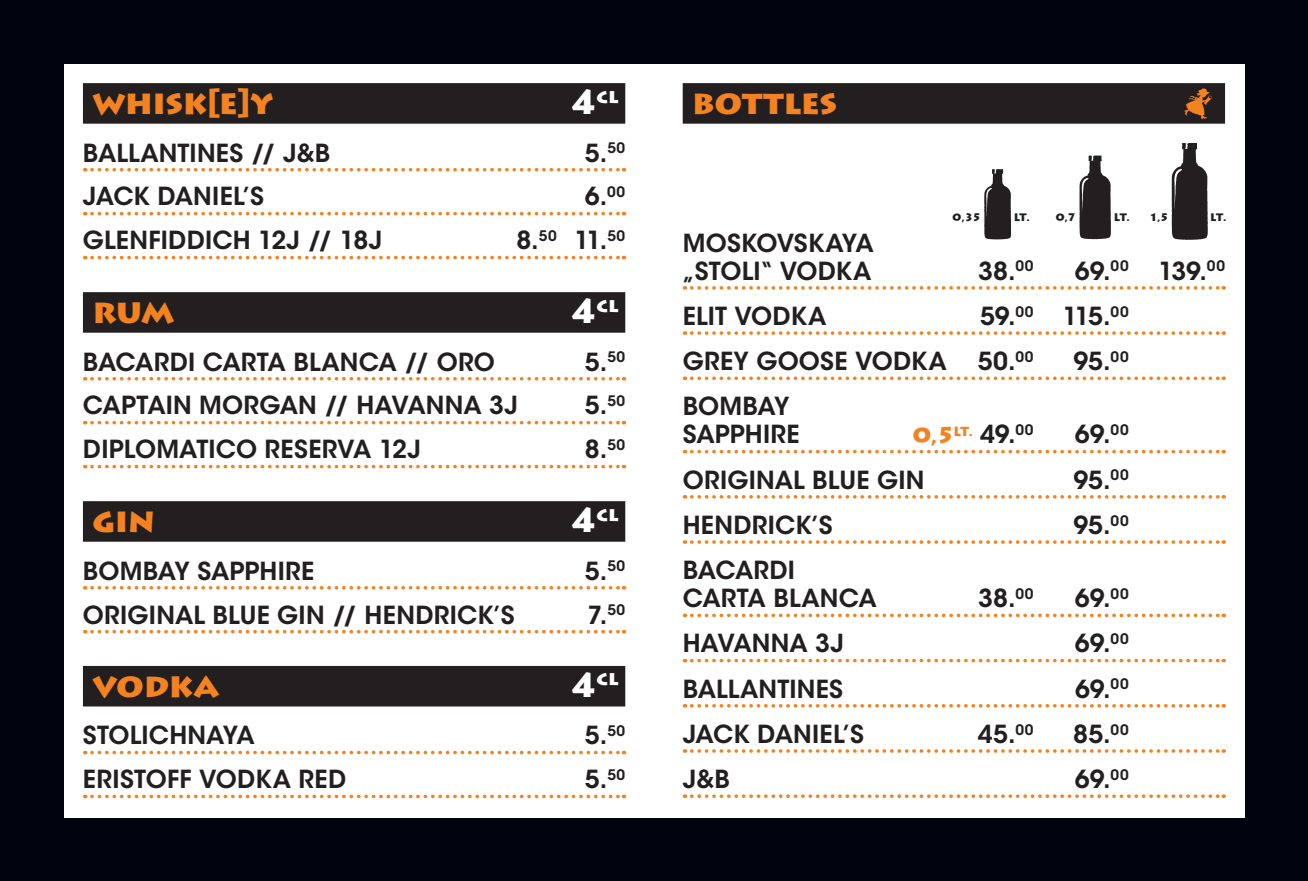
<style>
.page{position:relative;width:1308px;height:881px;background:#fff}
.page>*{position:absolute;margin:0;border:0;box-sizing:border-box;transform-origin:0 0}
.t1{font:900 33.75px "Lithos Pro";letter-spacing:-.01em;color:#f58220}
.t2{font:600 24.75px/28.1px "ITC Avant Garde Std";letter-spacing:.005em;color:#231f20}
.t3{font:900 22.5px "Lithos Pro";color:#f58220}
.t4{font:900 19.57px "Lithos Pro";color:#fff}
.t5{font:900 10.8px "Lithos Pro";letter-spacing:-.04em;color:#231f20}
.s1{font-size:33.75px}
.s2{font-family:"ITC Avant Garde Std";font-weight:600;font-size:24.75px;color:#231f20}
</style>
<div class="page">
<div style="left:0;top:0;width:1307px;height:880px;background:#00040f"></div>
<div style="left:64px;top:64px;width:1180px;height:752px;background:#fff"></div>
<div style="left:83px;top:83px;width:542px;height:41px;background:#231f20"></div>
<svg style="left:92px;top:168px;width:532px;height:3px"></svg>
<svg style="left:92px;top:212px;width:532px;height:3px"></svg>
<svg style="left:92px;top:256px;width:532px;height:3px"></svg>
<div style="left:83px;top:292px;width:542px;height:40px;background:#231f20"></div>
<svg style="left:92px;top:377px;width:532px;height:3px"></svg>
<svg style="left:92px;top:420px;width:532px;height:4px"></svg>
<svg style="left:92px;top:464px;width:532px;height:4px"></svg>
<div style="left:83px;top:501px;width:542px;height:40px;background:#231f20"></div>
<svg style="left:92px;top:586px;width:532px;height:3px"></svg>
<svg style="left:92px;top:629px;width:532px;height:4px"></svg>
<div style="left:83px;top:665px;width:542px;height:41px;background:#231f20"></div>
<svg style="left:92px;top:750px;width:532px;height:4px"></svg>
<svg style="left:92px;top:794px;width:532px;height:4px"></svg>
<div style="left:682px;top:83px;width:543px;height:41px;background:#231f20"></div>
<svg style="left:691px;top:286px;width:533px;height:3px"></svg>
<svg style="left:691px;top:331px;width:533px;height:4px"></svg>
<svg style="left:691px;top:376px;width:533px;height:4px"></svg>
<svg style="left:691px;top:449px;width:533px;height:4px"></svg>
<svg style="left:691px;top:495px;width:533px;height:3px"></svg>
<svg style="left:691px;top:540px;width:533px;height:3px"></svg>
<svg style="left:691px;top:613px;width:533px;height:4px"></svg>
<svg style="left:691px;top:658px;width:533px;height:4px"></svg>
<svg style="left:691px;top:704px;width:533px;height:3px"></svg>
<svg style="left:691px;top:749px;width:533px;height:3px"></svg>
<svg style="left:691px;top:794px;width:533px;height:3px"></svg>
<img style="left:1171px;top:142px;width:37px;height:98px">
<img style="left:1079px;top:155px;width:32px;height:85px">
<img style="left:984px;top:169px;width:27px;height:71px">
<svg style="left:1184px;top:88px;width:27px;height:31px"></svg>
<h1 class="t1" style="left:92px;top:81px;width:183px">whisk[e]y</h1>
<p class="t4" style="left:570px;top:83px;width:50px"><span class="s1">4</span>cl</p>
<p class="t2" style="left:83px;top:138px;width:249px">BALLANTINES // J&amp;B</p>
<p class="t2" style="left:585px;top:138px;width:42px">5.<sup>50</sup></p>
<p class="t2" style="left:83px;top:182px;width:183px">JACK DANIEL’S</p>
<p class="t2" style="left:585px;top:182px;width:42px">6.<sup>00</sup></p>
<p class="t2" style="left:83px;top:226px;width:301px">GLENFIDDICH 12J // 18J</p>
<p class="t2" style="left:516px;top:226px;width:110px">8.<sup>50</sup> 11.<sup>50</sup></p>
<h1 class="t1" style="left:92px;top:290px;width:84px">rum</h1>
<p class="t4" style="left:570px;top:292px;width:50px"><span class="s1">4</span>cl</p>
<p class="t2" style="left:83px;top:347px;width:413px">BACARDI CARTA BLANCA // ORO</p>
<p class="t2" style="left:585px;top:347px;width:42px">5.<sup>50</sup></p>
<p class="t2" style="left:83px;top:391px;width:436px">CAPTAIN MORGAN // HAVANNA 3J</p>
<p class="t2" style="left:585px;top:391px;width:42px">5.<sup>50</sup></p>
<p class="t2" style="left:83px;top:435px;width:339px">DIPLOMATICO RESERVA 12J</p>
<p class="t2" style="left:585px;top:435px;width:42px">8.<sup>50</sup></p>
<h1 class="t1" style="left:92px;top:499px;width:64px">gin</h1>
<p class="t4" style="left:570px;top:501px;width:50px"><span class="s1">4</span>cl</p>
<p class="t2" style="left:83px;top:556px;width:233px">BOMBAY SAPPHIRE</p>
<p class="t2" style="left:585px;top:556px;width:42px">5.<sup>50</sup></p>
<p class="t2" style="left:83px;top:600px;width:433px">ORIGINAL BLUE GIN // HENDRICK’S</p>
<p class="t2" style="left:587px;top:600px;width:39px">7.<sup>50</sup></p>
<h1 class="t1" style="left:92px;top:663px;width:128px">vodka</h1>
<p class="t4" style="left:570px;top:666px;width:50px"><span class="s1">4</span>cl</p>
<p class="t2" style="left:83px;top:721px;width:173px">STOLICHNAYA</p>
<p class="t2" style="left:585px;top:721px;width:42px">5.<sup>50</sup></p>
<p class="t2" style="left:83px;top:764px;width:265px">ERISTOFF VODKA RED</p>
<p class="t2" style="left:585px;top:764px;width:42px">5.<sup>50</sup></p>
<h1 class="t1" style="left:692px;top:81px;width:146px">bottles</h1>
<p class="t2" style="left:682px;top:228px;width:193px">MOSKOVSKAYA „STOLI“ VODKA</p>
<p class="t5" style="left:952px;top:210px;width:30px">0,35</p>
<p class="t5" style="left:1013px;top:210px;width:18px">LT.</p>
<p class="t5" style="left:1055px;top:210px;width:22px">0,7</p>
<p class="t5" style="left:1113px;top:210px;width:56px">LT. 1,5</p>
<p class="t5" style="left:1210px;top:210px;width:18px">LT.</p>
<p class="t2" style="left:978px;top:256px;width:57px">38.<sup>00</sup></p>
<p class="t2" style="left:1075px;top:256px;width:152px">69.<sup>00</sup> 139.<sup>00</sup></p>
<p class="t2" style="left:682px;top:301px;width:145px">ELIT VODKA</p>
<p class="t2" style="left:980px;top:301px;width:150px">59.<sup>00</sup> 115.<sup>00</sup></p>
<p class="t2" style="left:682px;top:347px;width:266px">GREY GOOSE VODKA</p>
<p class="t2" style="left:978px;top:347px;width:57px">50.<sup>00</sup></p>
<p class="t2" style="left:1073px;top:347px;width:57px">95.<sup>00</sup></p>
<p class="t2" style="left:682px;top:392px;width:118px">BOMBAY<br>SAPPHIRE</p>
<p class="t3" style="left:912px;top:421px;width:122px">0,5<sup>LT.</sup> <span class="s2">49.</span><sup>00</sup></p>
<p class="t2" style="left:1075px;top:420px;width:55px">69.<sup>00</sup></p>
<p class="t2" style="left:682px;top:465px;width:243px">ORIGINAL BLUE GIN</p>
<p class="t2" style="left:1073px;top:465px;width:57px">95.<sup>00</sup></p>
<p class="t2" style="left:682px;top:510px;width:151px">HENDRICK’S</p>
<p class="t2" style="left:1073px;top:510px;width:57px">95.<sup>00</sup></p>
<p class="t2" style="left:682px;top:555px;width:195px">BACARDI<br>CARTA BLANCA</p>
<p class="t2" style="left:978px;top:584px;width:57px">38.<sup>00</sup></p>
<p class="t2" style="left:1075px;top:584px;width:55px">69.<sup>00</sup></p>
<p class="t2" style="left:682px;top:629px;width:163px">HAVANNA 3J</p>
<p class="t2" style="left:1075px;top:629px;width:55px">69.<sup>00</sup></p>
<p class="t2" style="left:682px;top:674px;width:162px">BALLANTINES</p>
<p class="t2" style="left:1075px;top:674px;width:55px">69.<sup>00</sup></p>
<p class="t2" style="left:682px;top:719px;width:183px">JACK DANIEL’S</p>
<p class="t2" style="left:978px;top:719px;width:57px">45.<sup>00</sup></p>
<p class="t2" style="left:1073px;top:719px;width:57px">85.<sup>00</sup></p>
<p class="t2" style="left:682px;top:764px;width:49px">J&amp;B</p>
<p class="t2" style="left:1075px;top:764px;width:55px">69.<sup>00</sup></p>
</div>
